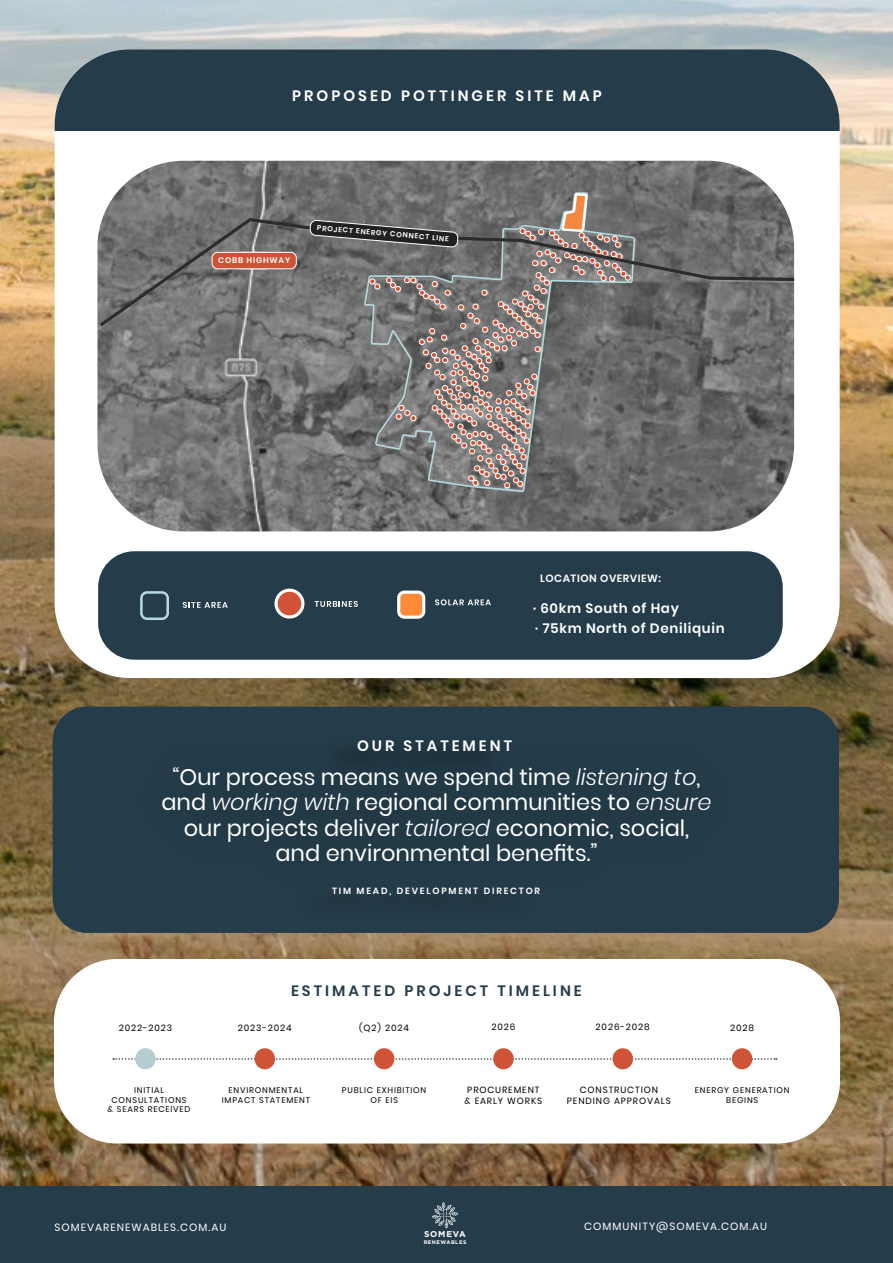
<style>
.page{position:relative;width:893px;height:1263px;background:#fff}
.page>*{position:absolute;margin:0;border:0;box-sizing:border-box;transform-origin:0 0}
.t1{font:22.5px/25.5px "Poppins";color:#fff;text-align:center}
.t2{font:600 15px "Poppins";letter-spacing:.2em;color:#fff}
.t3{font:600 15px "Poppins";letter-spacing:.2em;color:#253d4b}
.t4{font:600 13.5px/19.8px "Poppins";letter-spacing:.05em;color:#fff}
.t5{font:10.5px "Poppins";letter-spacing:.1em;color:#fff}
.t6{font:600 10.5px "Poppins";letter-spacing:.05em;color:#fff}
.t7{font:9px/10.8px "Poppins";letter-spacing:.1em;color:#000;text-align:center}
.t8{font:600 9px "Poppins";letter-spacing:.2em;color:#fff}
.t9{font:700 8.4px "Gotham";letter-spacing:.1em;color:#fff}
.t10{font:8.25px/9.9px "Poppins";letter-spacing:.1em;color:#000;text-align:center}
.t11{font:600 8.1px "Poppins";letter-spacing:.1em;color:#fff}
.t12{font:600 7.2px "Poppins";color:#fff}
.t13{font:700 5.25px "Gotham";letter-spacing:.1em;color:#fff}
.s1{font-weight:300;font-style:italic}
</style>
<div class="page">
<img style="left:0;top:0;width:893px;height:1186px">
<div style="left:54px;top:959px;width:786px;height:184px;background:#fff;border-radius:63px"></div>
<svg style="left:113px;top:1058px;width:664px;height:2px"></svg>
<div style="left:135px;top:1048px;width:21px;height:21px;background:#b6ccd1;border-radius:50%"></div>
<div style="left:255px;top:1048px;width:20px;height:21px;background:#cf5337;border-radius:50%"></div>
<div style="left:0;top:1186px;width:893px;height:77px;background:#253d4b"></div>
<div style="left:53px;top:707px;width:786px;height:226px;background:#253d4b;border-radius:34px"></div>
<svg style="left:432px;top:1202px;width:26px;height:26px"></svg>
<div style="left:55px;top:49px;width:785px;height:629px;background:#fff;border-radius:75px"></div>
<div style="left:55px;top:49px;width:785px;height:82px;background:#253d4b"></div>
<img style="left:97px;top:161px;width:697px;height:370px">
<svg style="left:363px;top:191px;width:273px;height:302px;background:#6b6c6c"></svg>
<svg style="left:97px;top:216px;width:697px;height:114px;background:#6f6f6f"></svg>
<svg style="left:310px;top:192px;width:321px;height:296px;background:#797574"></svg>
<div style="left:212px;top:252px;width:84px;height:17px;background:#ce5336;border-radius:6px"></div>
<div style="left:212px;top:252px;width:85px;height:17px;border:1px solid #fff;border-radius:6px"></div>
<div style="left:98px;top:551px;width:685px;height:109px;background:#253d4b;border-radius:36px"></div>
<div style="left:140px;top:591px;width:29px;height:29px;border:3px solid #b5d9e0;border-radius:6px"></div>
<svg style="left:183px;top:602px;width:45px;height:6px"></svg>
<div style="left:276px;top:590px;width:27px;height:27px;background:#d15436;border-radius:50%"></div>
<div style="left:274px;top:589px;width:30px;height:30px;border:3px solid #fff;border-radius:50%"></div>
<svg style="left:315px;top:601px;width:43px;height:6px"></svg>
<div style="left:399px;top:592px;width:25px;height:25px;background:#ff8a38;border-radius:6px"></div>
<div style="left:397px;top:591px;width:28px;height:28px;border:3px solid #fff;border-radius:6px"></div>
<svg style="left:435px;top:599px;width:56px;height:6px"></svg>
<div style="left:374px;top:1048px;width:20px;height:21px;background:#cf5337;border-radius:50%"></div>
<div style="left:493px;top:1048px;width:21px;height:21px;background:#cf5337;border-radius:50%"></div>
<div style="left:612px;top:1048px;width:21px;height:21px;background:#cf5337;border-radius:50%"></div>
<div style="left:732px;top:1048px;width:20px;height:21px;background:#cf5337;border-radius:50%"></div>
<p class="t2" style="left:292px;top:87px;width:311px">PROPOSED POTTINGER SITE MAP</p>
<p class="t11" style="left:218px;top:255px;width:73px">COBB HIGHWAY</p>
<p class="t12" style="left:318px;top:223px;width:134px;rotate:5deg">PROJECT ENERGY CONNECT LINE</p>
<p class="t6" style="left:540px;top:572px;width:123px">LOCATION OVERVIEW:</p>
<p class="t4" style="left:533px;top:599px;width:193px">· 60km South of Hay<br>· 75km North of Deniliquin</p>
<p class="t2" style="left:357px;top:737px;width:157px">OUR STATEMENT</p>
<p class="t1" style="left:161px;top:764px;width:552px">“Our process means we spend time <span class="s1">listening to</span>, and <span class="s1">working with</span> regional communities to <span class="s1">ensure </span>our projects deliver <span class="s1">tailored</span> economic, social, and environmental benefits.”</p>
<p class="t8" style="left:332px;top:886px;width:210px">TIM MEAD, DEVELOPMENT DIRECTOR</p>
<p class="t3" style="left:291px;top:981px;width:292px">ESTIMATED PROJECT TIMELINE</p>
<p class="t7" style="left:119px;top:1022px;width:55px">2022-2023</p>
<p class="t7" style="left:359px;top:1022px;width:51px">(Q2) 2024</p>
<p class="t7" style="left:491px;top:1022px;width:26px">2026</p>
<p class="t7" style="left:596px;top:1022px;width:56px">2026-2028</p>
<p class="t7" style="left:730px;top:1022px;width:26px">2028</p>
<p class="t7" style="left:238px;top:1022px;width:55px">2023-2024</p>
<p class="t10" style="left:108px;top:1085px;width:84px">INITIAL<br>CONSULTATIONS<br>&amp; SEARS RECEIVED</p>
<p class="t10" style="left:222px;top:1085px;width:90px">ENVIRONMENTAL<br>IMPACT STATEMENT</p>
<p class="t10" style="left:342px;top:1085px;width:86px">PUBLIC EXHIBITION<br>OF EIS</p>
<p class="t7" style="left:567px;top:1085px;width:106px">CONSTRUCTION<br>PENDING APPROVALS</p>
<p class="t7" style="left:464px;top:1085px;width:79px">PROCUREMENT &amp; EARLY WORKS</p>
<p class="t10" style="left:695px;top:1085px;width:96px">ENERGY GENERATION<br>BEGINS</p>
<p class="t5" style="left:55px;top:1221px;width:173px">SOMEVARENEWABLES.COM.AU</p>
<p class="t5" style="left:584px;top:1220px;width:184px">COMMUNITY@SOMEVA.COM.AU</p>
<p class="t9" style="left:424px;top:1229px;width:43px">SOMEVA</p>
<p class="t13" style="left:424px;top:1238px;width:44px">RENEWABLES</p>
</div>
